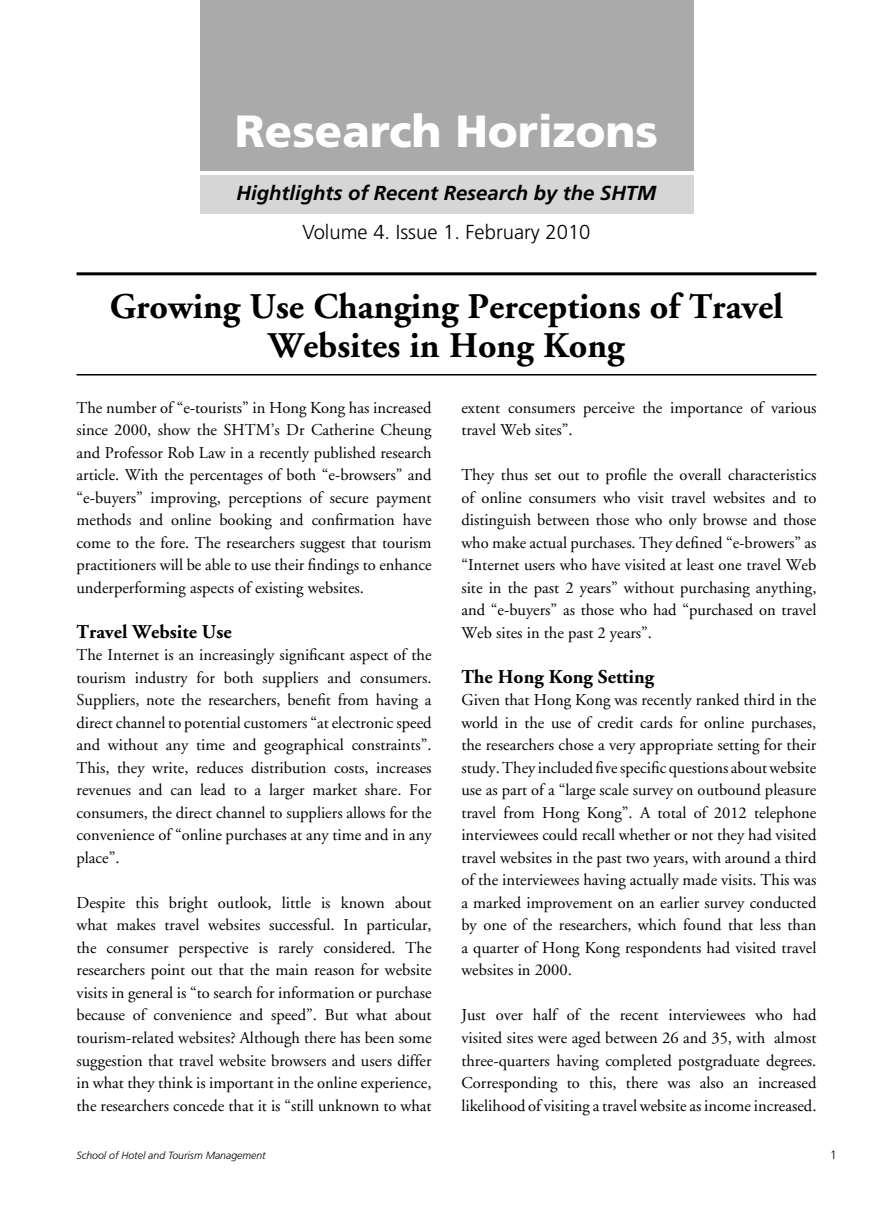
<style>
.page{position:relative;width:893px;height:1217px;background:#fff}
.page>*{position:absolute;margin:0;border:0;box-sizing:border-box;transform-origin:0 0}
.t1{font:900 45px "Frutiger";color:#fff}
.t2{font:700 36px/39px "Adobe Garamond";color:#000;text-align:center}
.t3{font:italic 700 20.25px "Frutiger";color:#000}
.t4{font:300 20.25px "Frutiger";color:#000}
.t5{font:700 19.5px "Adobe Garamond";color:#000}
.t6{font:16.5px/22.5px "Adobe Garamond";color:#000;text-align:justify}
.t7{font:300 12px "Frutiger";color:#000}
.t8{font:italic 300 10.5px "Frutiger";color:#000}
</style>
<div class="page">
<div style="left:200px;top:0;width:493px;height:171px;background:#aaa"></div>
<div style="left:200px;top:175px;width:493px;height:38px;background:#d6d6d6"></div>
<hr style="left:77px;top:374px;width:739px;height:1px;background:#000">
<hr style="left:77px;top:272px;width:739px;height:3px;background:#000">
<h1 class="t1" style="left:235px;top:104px;width:425px">Research Horizons</h1>
<p class="t3" style="left:237px;top:181px;width:421px">Hightlights of Recent Research by the SHTM</p>
<p class="t4" style="left:302px;top:220px;width:290px">Volume 4. Issue 1. February 2010</p>
<h2 class="t2" style="left:110px;top:288px;width:675px">Growing Use Changing Perceptions of Travel<br>Websites in Hong Kong</h2>
<p class="t6" style="left:77px;top:396px;width:357px">The number of “e-tourists” in Hong Kong has increased since 2000, show the SHTM’s Dr Catherine Cheung and Professor Rob Law in a recently published research article. With the percentages of both “e-browsers” and “e-buyers” improving, perceptions of secure payment methods and online booking and confirmation have come to the fore. The researchers suggest that tourism practitioners will be able to use their findings to enhance underperforming aspects of existing websites.</p>
<p class="t5" style="left:77px;top:620px;width:157px">Travel Website Use</p>
<p class="t6" style="left:77px;top:644px;width:357px">The Internet is an increasingly significant aspect of the tourism industry for both suppliers and consumers.<br>Suppliers, note the researchers, benefit from having a direct channel to potential customers “at electronic speed and without any time and geographical constraints”.<br>This, they write, reduces distribution costs, increases revenues and can lead to a larger market share. For consumers, the direct channel to suppliers allows for the convenience of “online purchases at any time and in any place”.</p>
<p class="t6" style="left:77px;top:891px;width:357px">Despite this bright outlook, little is known about what makes travel websites successful. In particular, the consumer perspective is rarely considered. The researchers point out that the main reason for website visits in general is “to search for information or purchase because of convenience and speed”. But what about tourism-related websites? Although there has been some suggestion that travel website browsers and users differ in what they think is important in the online experience, the researchers concede that it is “still unknown to what</p>
<p class="t6" style="left:461px;top:396px;width:357px">extent consumers perceive the importance of various travel Web sites”.</p>
<p class="t6" style="left:461px;top:464px;width:357px">They thus set out to profile the overall characteristics of online consumers who visit travel websites and to distinguish between those who only browse and those who make actual purchases. They defined “e-browers” as “Internet users who have visited at least one travel Web site in the past 2 years” without purchasing anything, and “e-buyers” as those who had “purchased on travel Web sites in the past 2 years”.</p>
<p class="t5" style="left:461px;top:665px;width:194px">The Hong Kong Setting</p>
<p class="t6" style="left:461px;top:689px;width:357px">Given that Hong Kong was recently ranked third in the world in the use of credit cards for online purchases, the researchers chose a very appropriate setting for their study. They included five specific questions about website use as part of a “large scale survey on outbound pleasure travel from Hong Kong”. A total of 2012 telephone interviewees could recall whether or not they had visited travel websites in the past two years, with around a third of the interviewees having actually made visits. This was a marked improvement on an earlier survey conducted by one of the researchers, which found that less than a quarter of Hong Kong respondents had visited travel websites in 2000.</p>
<p class="t6" style="left:461px;top:1004px;width:357px">Just over half of the recent interviewees who had visited sites were aged between 26 and 35, with almost three-quarters having completed postgraduate degrees.<br>Corresponding to this, there was also an increased likelihood of visiting a travel website as income increased.</p>
<p class="t8" style="left:77px;top:1148px;width:191px">School of Hotel and Tourism Management</p>
<p class="t7" style="left:830px;top:1147px;width:8px">1</p>
</div>
